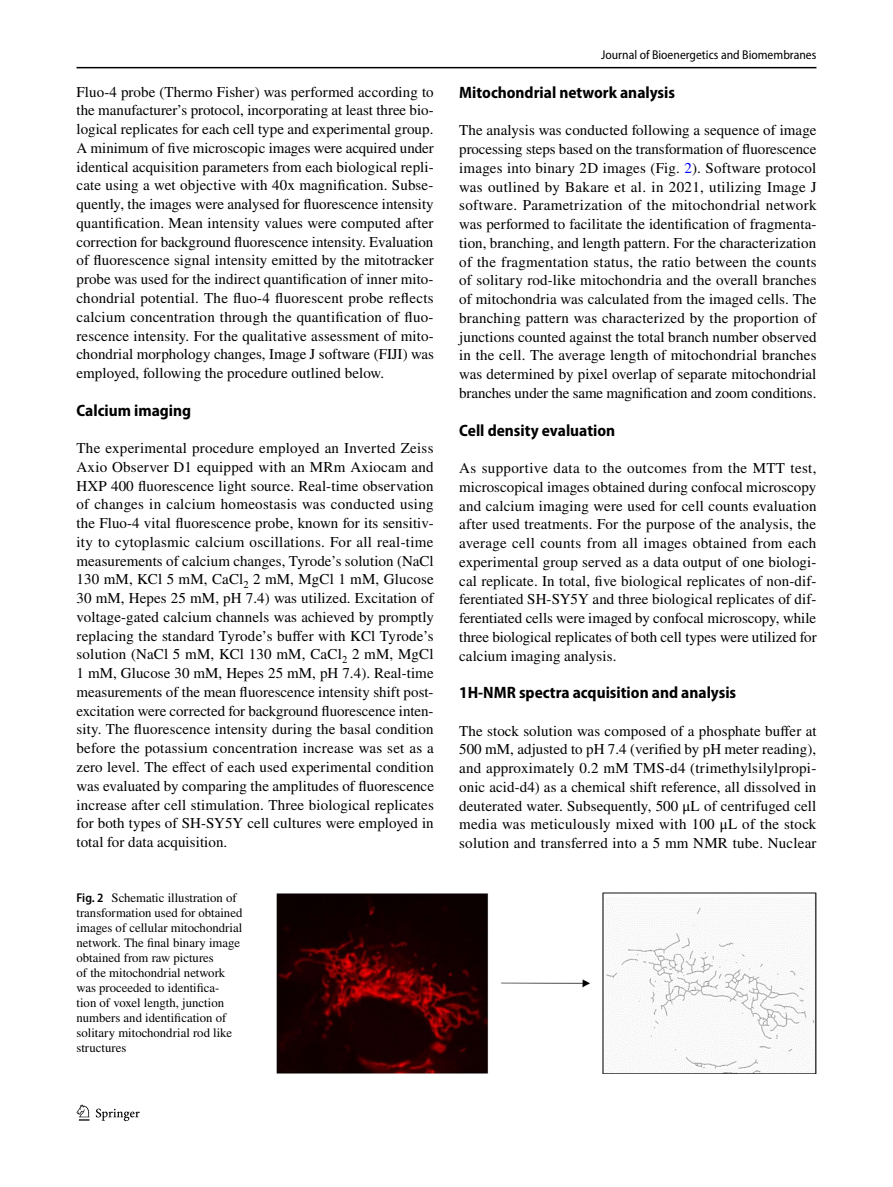
<style>
.page{position:relative;width:893px;height:1187px;background:#fff}
.page>*{position:absolute;margin:0;border:0;box-sizing:border-box;transform-origin:0 0}
.t1{font:700 semi-condensed 16.5px "Myriad Pro";color:#000}
.t2{font:15px/18.8px "STIX";letter-spacing:.005em;color:#000;text-align:justify}
.t3{font:12.75px/15px "STIX";color:#000}
.t4{font:semi-condensed 12.75px "Myriad Pro";color:#000}
.s1{font-family:"Myriad Pro";font-weight:600;font-stretch:semi-condensed}
.s2{color:#00f}
</style>
<div class="page">
<hr style="left:77px;top:67px;width:739px;height:1px;background:#000">
<svg style="left:77px;top:1104px;width:12px;height:16px"></svg>
<svg style="left:96px;top:1108px;width:44px;height:12px"></svg>
<img style="left:276px;top:892px;width:540px;height:181px">
<p class="t2" style="left:77px;top:83px;width:359px">Fluo-4 probe (Thermo Fisher) was performed according to the manufacturer’s protocol, incorporating at least three bio&shy;logical replicates for each cell type and experimental group.<br>A minimum of five microscopic images were acquired under identical acquisition parameters from each biological repli&shy;cate using a wet objective with 40x magnification. Subse&shy;quently, the images were analysed for fluorescence intensity quantification. Mean intensity values were computed after correction for background fluorescence intensity. Evaluation of fluorescence signal intensity emitted by the mitotracker probe was used for the indirect quantification of inner mito&shy;chondrial potential. The fluo-4 fluorescent probe reflects calcium concentration through the quantification of fluo&shy;rescence intensity. For the qualitative assessment of mito&shy;chondrial morphology changes, Image J software (FIJI) was employed, following the procedure outlined below.</p>
<p class="t1" style="left:77px;top:401px;width:116px">Calcium imaging</p>
<p class="t2" style="left:77px;top:439px;width:359px">The experimental procedure employed an Inverted Zeiss Axio Observer D1 equipped with an MRm Axiocam and HXP 400 fluorescence light source. Real-time observation of changes in calcium homeostasis was conducted using the Fluo-4 vital fluorescence probe, known for its sensitiv&shy;ity to cytoplasmic calcium oscillations. For all real-time measurements of calcium changes, Tyrode’s solution (NaCl 130 mM, KCl 5 mM, CaCl<sub>2</sub> 2 mM, MgCl 1 mM, Glucose 30 mM, Hepes 25 mM, pH 7.4) was utilized. Excitation of voltage-gated calcium channels was achieved by promptly replacing the standard Tyrode’s buffer with KCl Tyrode’s solution (NaCl 5 mM, KCl 130 mM, CaCl<sub>2</sub> 2 mM, MgCl 1 mM, Glucose 30 mM, Hepes 25 mM, pH 7.4). Real-time measurements of the mean fluorescence intensity shift post&shy;excitation were corrected for background fluorescence inten&shy;sity. The fluorescence intensity during the basal condition before the potassium concentration increase was set as a zero level. The effect of each used experimental condition was evaluated by comparing the amplitudes of fluorescence increase after cell stimulation. Three biological replicates for both types of SH-SY5Y cell cultures were employed in total for data acquisition.</p>
<p class="t3" style="left:77px;top:891px;width:167px"><span class="s1">Fig. 2</span> Schematic illustration of transformation used for obtained images of cellular mitochondrial network. The final binary image obtained from raw pictures<br>of the mitochondrial network was proceeded to identifica&shy;tion of voxel length, junction numbers and identification of solitary mitochondrial rod like structures</p>
<p class="t4" style="left:601px;top:48px;width:217px">Journal of Bioenergetics and Biomembranes</p>
<p class="t1" style="left:459px;top:83px;width:217px">Mitochondrial network analysis</p>
<p class="t2" style="left:459px;top:122px;width:359px">The analysis was conducted following a sequence of image processing steps based on the transformation of fluorescence images into binary 2D images (Fig. <span class="s2">2</span>). Software protocol was outlined by Bakare et al. in 2021, utilizing Image J software. Parametrization of the mitochondrial network was performed to facilitate the identification of fragmenta&shy;tion, branching, and length pattern. For the characterization of the fragmentation status, the ratio between the counts of solitary rod-like mitochondria and the overall branches of mitochondria was calculated from the imaged cells. The branching pattern was characterized by the proportion of junctions counted against the total branch number observed in the cell. The average length of mitochondrial branches was determined by pixel overlap of separate mitochondrial branches under the same magnification and zoom conditions.</p>
<p class="t1" style="left:459px;top:421px;width:157px">Cell density evaluation</p>
<p class="t2" style="left:459px;top:459px;width:359px">As supportive data to the outcomes from the MTT test, microscopical images obtained during confocal microscopy and calcium imaging were used for cell counts evaluation after used treatments. For the purpose of the analysis, the average cell counts from all images obtained from each experimental group served as a data output of one biologi&shy;cal replicate. In total, five biological replicates of non-dif&shy;ferentiated SH-SY5Y and three biological replicates of dif&shy;ferentiated cells were imaged by confocal microscopy, while three biological replicates of both cell types were utilized for calcium imaging analysis.</p>
<p class="t1" style="left:459px;top:683px;width:278px">1H‑NMR spectra acquisition and analysis</p>
<p class="t2" style="left:459px;top:722px;width:359px">The stock solution was composed of a phosphate buffer at 500 mM, adjusted to pH 7.4 (verified by pH meter reading), and approximately 0.2 mM TMS-d4 (trimethylsilylpropi&shy;onic acid-d4) as a chemical shift reference, all dissolved in deuterated water. Subsequently, 500 μL of centrifuged cell media was meticulously mixed with 100 μL of the stock solution and transferred into a 5 mm NMR tube. Nuclear</p>
</div>
